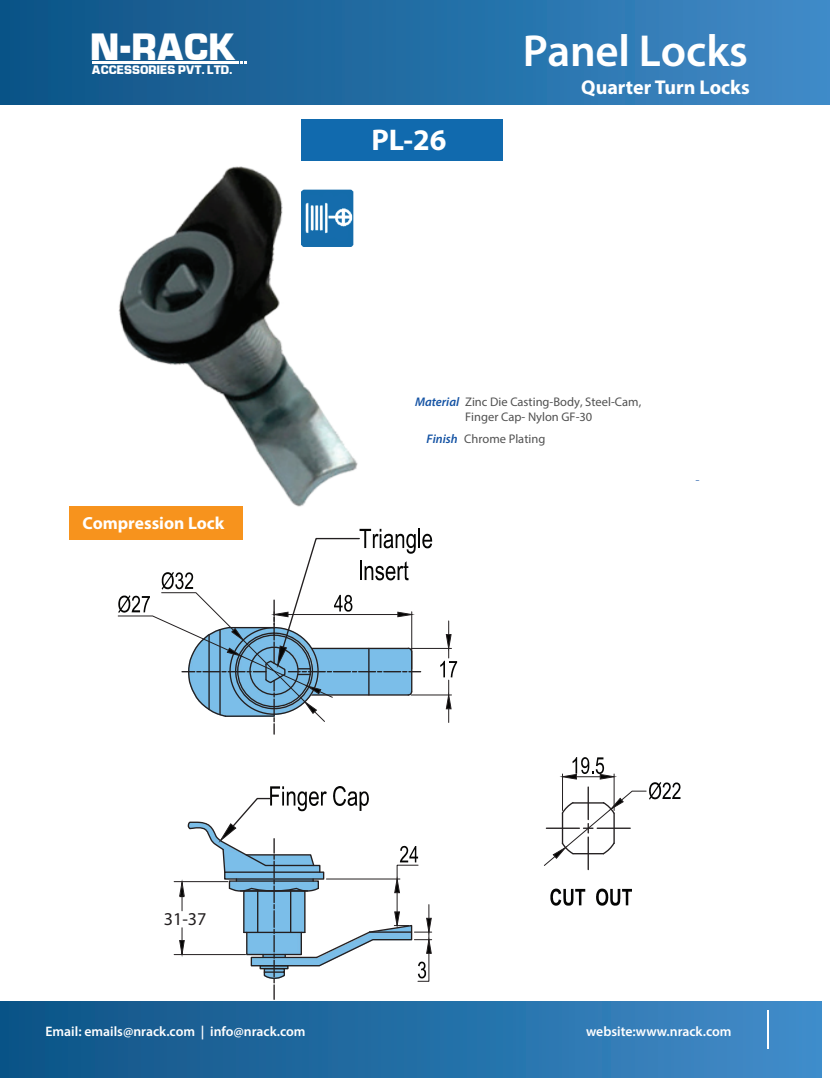
<style>
.page{position:relative;width:830px;height:1078px;background:#fff}
.page>*{position:absolute;margin:0;border:0;box-sizing:border-box;transform-origin:0 0}
.t1{font:600 45px "Myriad Pro";letter-spacing:-.01em;color:#fff}
.t2{font:700 32.62px "Euro Technic";color:#fff;scale:.96 1}
.t3{font:700 30px "Myriad Pro";color:#fff}
.t4{font:700 20px "Myriad Pro";color:#fff}
.t5{font:18.12px "Myriad Pro";color:#231f20}
.t6{font:700 17.5px "Myriad Pro";color:#fff}
.t7{font:600 13.75px "Myriad Pro";color:#fff}
.t8{font:12.5px/15px "Myriad Pro";color:#515151;text-align:center}
.t9{font:700 10.62px "Euro Technic";color:#fff;scale:.96 1}
.s1{font-weight:600;font-style:italic;color:#1453a4}
</style>
<div class="page">
<div style="left:0;top:0;width:829px;height:105px;background:linear-gradient(to right,#0b5385,#3e8ac6)"></div>
<div style="left:0;top:1001px;width:821px;height:76px;background:linear-gradient(to right,#0b5284,#418cc9)"></div>
<hr style="left:767px;top:1010px;width:1px;height:38px;background:#fff">
<hr style="left:92px;top:62px;width:144px;height:2px;background:#fff">
<svg style="left:237px;top:62px;width:9px;height:2px"></svg>
<div style="left:301px;top:119px;width:201px;height:42px;background:#116aae"></div>
<img style="left:118px;top:166px;width:240px;height:351px">
<img style="left:301px;top:189px;width:52px;height:58px">
<hr style="left:174px;top:881px;width:54px;height:1px;background:#231f20">
<hr style="left:174px;top:953px;width:71px;height:1px;background:#231f20">
<svg style="left:550px;top:888px;width:35px;height:17px"></svg>
<svg style="left:596px;top:888px;width:35px;height:17px"></svg>
<hr style="left:411px;top:647px;width:40px;height:1px;background:#231f20">
<hr style="left:411px;top:694px;width:40px;height:1px;background:#231f20">
<svg style="left:440px;top:620px;width:17px;height:102px"></svg>
<hr style="left:587px;top:836px;width:1px;height:33px;background:#231f20">
<svg style="left:544px;top:757px;width:136px;height:109px"></svg>
<hr style="left:546px;top:827px;width:33px;height:1px;background:#231f20">
<svg style="left:179px;top:786px;width:252px;height:213px"></svg>
<svg style="left:117px;top:528px;width:315px;height:206px"></svg>
<div style="left:69px;top:506px;width:173px;height:34px;background:#f7931d"></div>
<h2 class="t2" style="left:90px;top:24px;width:153px">N-RACK</h2>
<p class="t9" style="left:92px;top:62px;width:148px">ACCESSORIES PVT. LTD.</p>
<h3 class="t6" style="left:82px;top:512px;width:143px">Compression Lock</h3>
<h1 class="t1" style="left:522px;top:22px;width:227px">Panel Locks</h1>
<h3 class="t3" style="left:371px;top:120px;width:77px">PL-26</h3>
<h3 class="t4" style="left:581px;top:74px;width:170px">Quarter Turn Locks</h3>
<p class="t8" style="left:415px;top:393px;width:228px"><span class="s1">Material</span> Zinc Die Casting-Body, Steel-Cam,<br>Finger Cap- Nylon GF-30</p>
<p class="t8" style="left:426px;top:431px;width:120px"><span class="s1">Finish</span> Chrome Plating</p>
<h3 class="t5" style="left:164px;top:907px;width:44px">31-37</h3>
<p class="t7" style="left:46px;top:1022px;width:261px">Email: emails@nrack.com | info@nrack.com</p>
<p class="t7" style="left:586px;top:1022px;width:147px">website:www.nrack.com</p>
</div>
